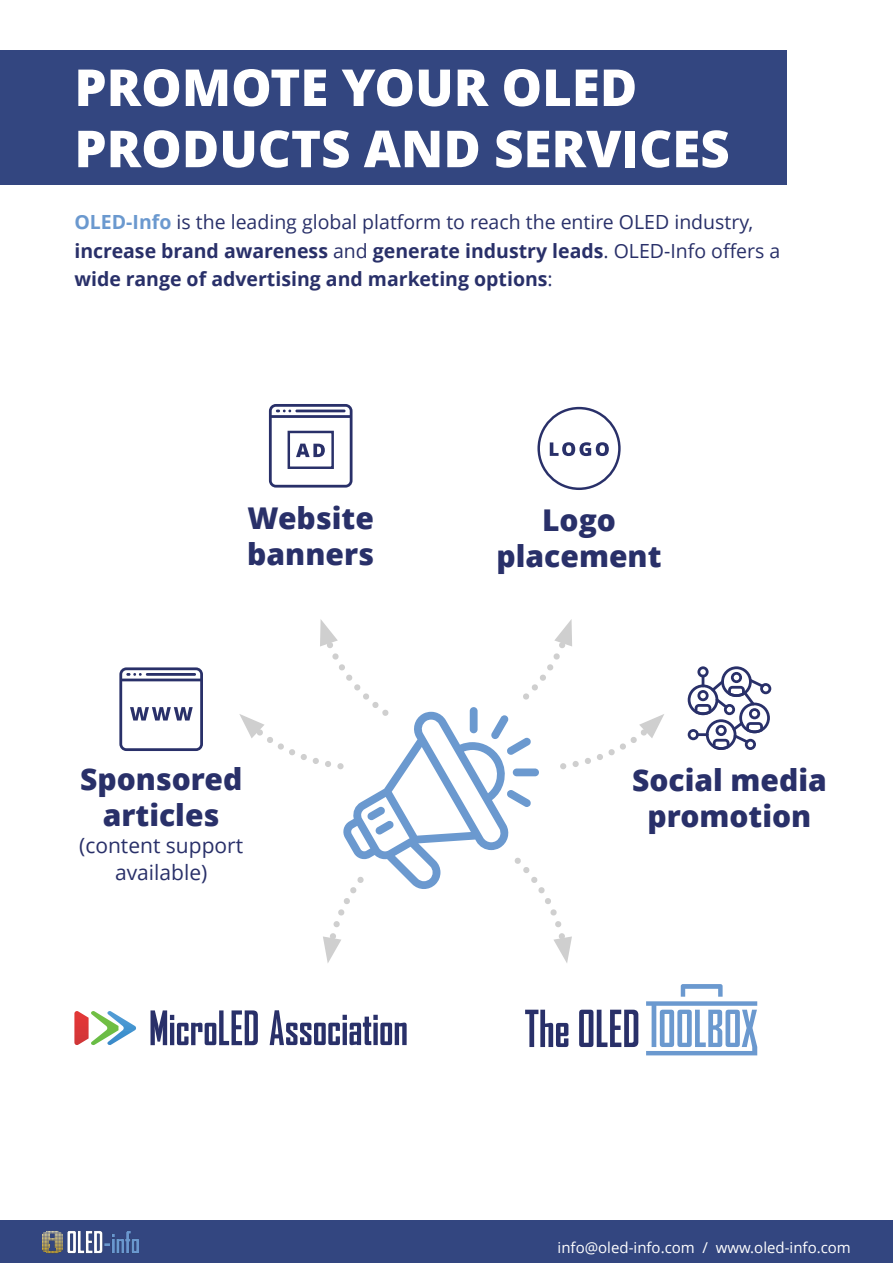
<style>
.page{position:relative;width:893px;height:1263px;background:#fff}
.page>*{position:absolute;margin:0;border:0;box-sizing:border-box;transform-origin:0 0}
.t1{font:800 51px/61.2px "Open Sans";color:#fff}
.t2{font:800 30px/36px "Open Sans";color:#293069;text-align:center}
.t3{font:21px "Open Sans";color:#293069}
.t4{font:700 19.5px/28.5px "Open Sans";color:#293069}
.t5{font:15px "Open Sans";color:#fff}
.s1{color:#6b99cf}
.s2{font-weight:400}
</style>
<div class="page">
<div style="left:0;top:1220px;width:893px;height:43px;background:#334680"></div>
<svg style="left:688px;top:666px;width:83px;height:84px"></svg>
<svg style="left:269px;top:404px;width:83px;height:84px"></svg>
<div style="left:288px;top:431px;width:46px;height:38px;border:2px solid #293069"></div>
<div style="left:537px;top:407px;width:84px;height:83px;border:2px solid #293069;border-radius:50%"></div>
<svg style="left:550px;top:442px;width:59px;height:14px"></svg>
<svg style="left:119px;top:667px;width:84px;height:84px"></svg>
<div style="left:0;top:51px;width:787px;height:134px;background:#334680"></div>
<svg style="left:151px;top:1010px;width:107px;height:35px"></svg>
<svg style="left:270px;top:1010px;width:137px;height:35px"></svg>
<svg style="left:74px;top:1011px;width:62px;height:34px"></svg>
<svg style="left:239px;top:619px;width:425px;height:344px"></svg>
<img style="left:43px;top:1231px;width:95px;height:23px">
<svg style="left:525px;top:1010px;width:43px;height:37px"></svg>
<svg style="left:579px;top:1010px;width:59px;height:37px"></svg>
<svg style="left:646px;top:984px;width:111px;height:71px"></svg>
<p class="t1" style="left:74px;top:54px;width:657px">PROMOTE YOUR OLED<br>PRODUCTS AND SERVICES</p>
<p class="t4" style="left:74px;top:207px;width:707px"><span class="s1">OLED-Info</span> <span class="s2">is the leading global platform to reach the entire OLED industry, </span>increase brand awareness <span class="s2">and</span> generate industry leads<span class="s2">. OLED-Info offers a </span>wide range of advertising and marketing options<span class="s2">:</span></p>
<p class="t2" style="left:247px;top:498px;width:128px;text-align:left">Website banners</p>
<p class="t2" style="left:542px;top:501px;width:75px">Logo</p>
<p class="t2" style="left:497px;top:537px;width:166px">placement</p>
<p class="t2" style="left:80px;top:760px;width:164px">Sponsored</p>
<p class="t2" style="left:103px;top:796px;width:118px">articles</p>
<p class="t3" style="left:79px;top:831px;width:166px">(content support</p>
<p class="t3" style="left:115px;top:858px;width:94px">available)</p>
<p class="t2" style="left:632px;top:761px;width:196px">Social media promotion</p>
<p class="t5" style="left:558px;top:1237px;width:295px">info@oled-info.com / www.oled-info.com</p>
</div>
